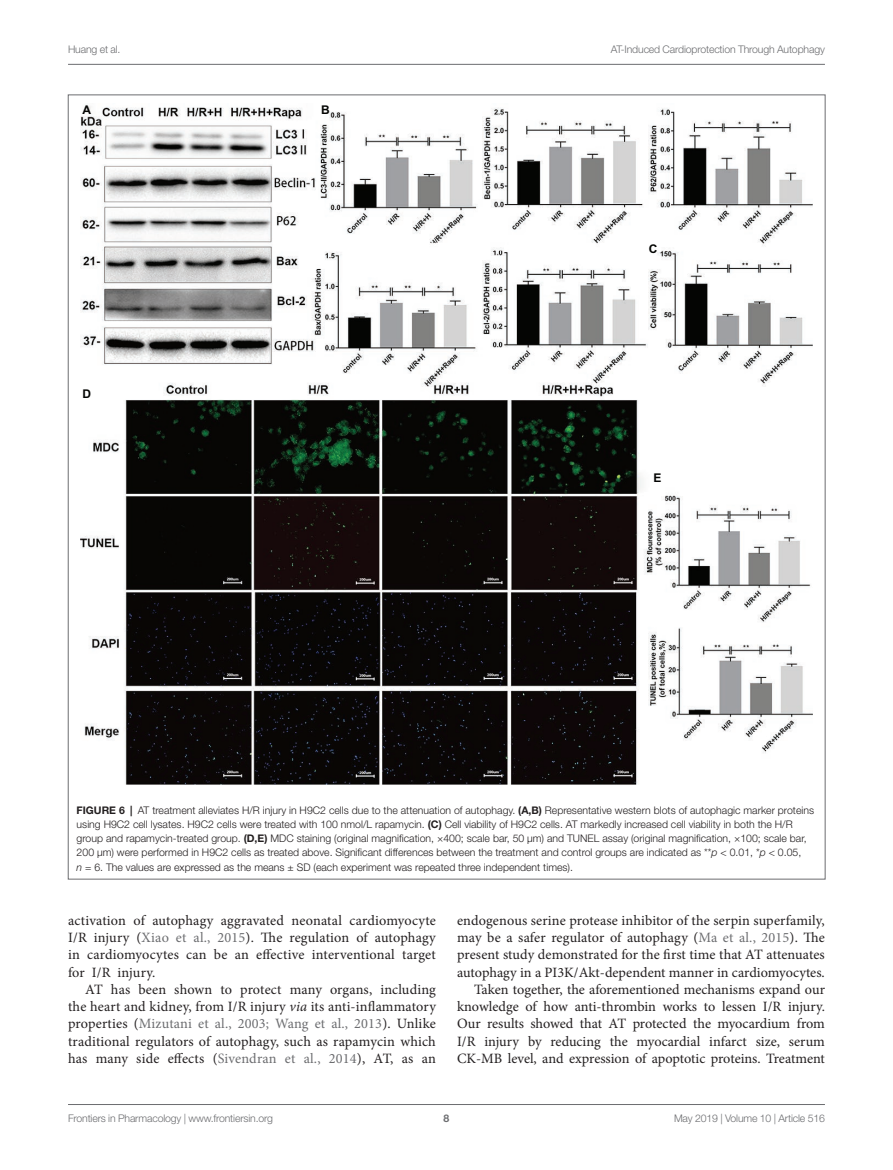
<style>
.page{position:relative;width:893px;height:1170px;background:#fff}
.page>*{position:absolute;margin:0;border:0;box-sizing:border-box;transform-origin:0 0}
.TEXT{font:14.25px/17.2px "Minion Pro";letter-spacing:.005em;color:#231f20;text-align:justify}
.t1{font:700 12px "Arial";color:#040503}
.FIG_LEG{font:300 10.5px/14.2px "Helvetica Neue LT Std";color:#231f20}
.t2{font:300 10.5px "Helvetica Neue LT Std";letter-spacing:-.015em;color:#6c6d70}
.t3{font:700 10.5px "Helvetica Neue LT Std";color:#6c6d70}
.s1{font-weight:700}
.s2{font-style:italic}
.s3{color:#6c6d70}
</style>
<div class="page">
<hr style="left:68px;top:64px;width:757px;height:1px;background:#6c6d70">
<hr style="left:68px;top:1104px;width:757px;height:1px;background:#6c6d70">
<img style="left:81px;top:106px;width:731px;height:678px">
<p class="t2" style="left:68px;top:42px;width:54px">Huang et al.</p>
<p class="t2" style="left:611px;top:42px;width:216px">AT-Induced Cardioprotection Through Autophagy</p>
<p class="t1" style="left:82px;top:101px;width:10px">A</p>
<p class="t1" style="left:321px;top:101px;width:10px">B</p>
<p class="t1" style="left:82px;top:385px;width:10px">D</p>
<p class="t1" style="left:649px;top:241px;width:10px">C</p>
<p class="t1" style="left:653px;top:470px;width:10px">E</p>
<p class="FIG_LEG" style="left:77px;top:802px;width:739px"><span class="s1">FIGURE 6 |</span> AT treatment alleviates H/R injury in H9C2 cells due to the attenuation of autophagy. <span class="s1">(A,B)</span> Representative western blots of autophagic marker proteins using H9C2 cell lysates. H9C2 cells were treated with 100 nmol/L rapamycin. <span class="s1">(C)</span> Cell viability of H9C2 cells. AT markedly increased cell viability in both the H/R group and rapamycin-treated group. <span class="s1">(D,E)</span> MDC staining (original magnification, ×400; scale bar, 50 μm) and TUNEL assay (original magnification, ×100; scale bar, 200 μm) were performed in H9C2 cells as treated above. Significant differences between the treatment and control groups are indicated as **<span class="s2">p</span> &lt; 0.01, *<span class="s2">p</span> &lt; 0.05,<br><span class="s2">n</span> = 6. The values are expressed as the means ± SD (each experiment was repeated three independent times).</p>
<p class="TEXT" style="left:68px;top:911px;width:369px">activation of autophagy aggravated neonatal cardiomyocyte I/R injury (<span class="s3">Xiao et al., 2015</span>). The regulation of autophagy in cardiomyocytes can be an effective interventional target for I/R injury.</p>
<p class="TEXT" style="left:68px;top:980px;width:369px;text-indent:17px">AT has been shown to protect many organs, including the heart and kidney, from I/R injury <span class="s2">via</span> its anti-inflammatory properties (<span class="s3">Mizutani et al., 2003; Wang et al., 2013</span>). Unlike traditional regulators of autophagy, such as rapamycin which has many side effects (<span class="s3">Sivendran et al., 2014</span>), AT, as an</p>
<p class="TEXT" style="left:457px;top:911px;width:369px">endogenous serine protease inhibitor of the serpin superfamily, may be a safer regulator of autophagy (<span class="s3">Ma et al., 2015</span>). The present study demonstrated for the first time that AT attenuates autophagy in a PI3K/Akt-dependent manner in cardiomyocytes.</p>
<p class="TEXT" style="left:457px;top:980px;width:369px;text-indent:17px">Taken together, the aforementioned mechanisms expand our knowledge of how anti-thrombin works to lessen I/R injury.<br>Our results showed that AT protected the myocardium from I/R injury by reducing the myocardial infarct size, serum CK-MB level, and expression of apoptotic proteins. Treatment</p>
<p class="t2" style="left:68px;top:1111px;width:207px">Frontiers in Pharmacology | www.frontiersin.org</p>
<p class="t3" style="left:444px;top:1111px;width:7px">8</p>
<p class="t2" style="left:674px;top:1111px;width:152px">May 2019 | Volume 10 | Article 516</p>
</div>
